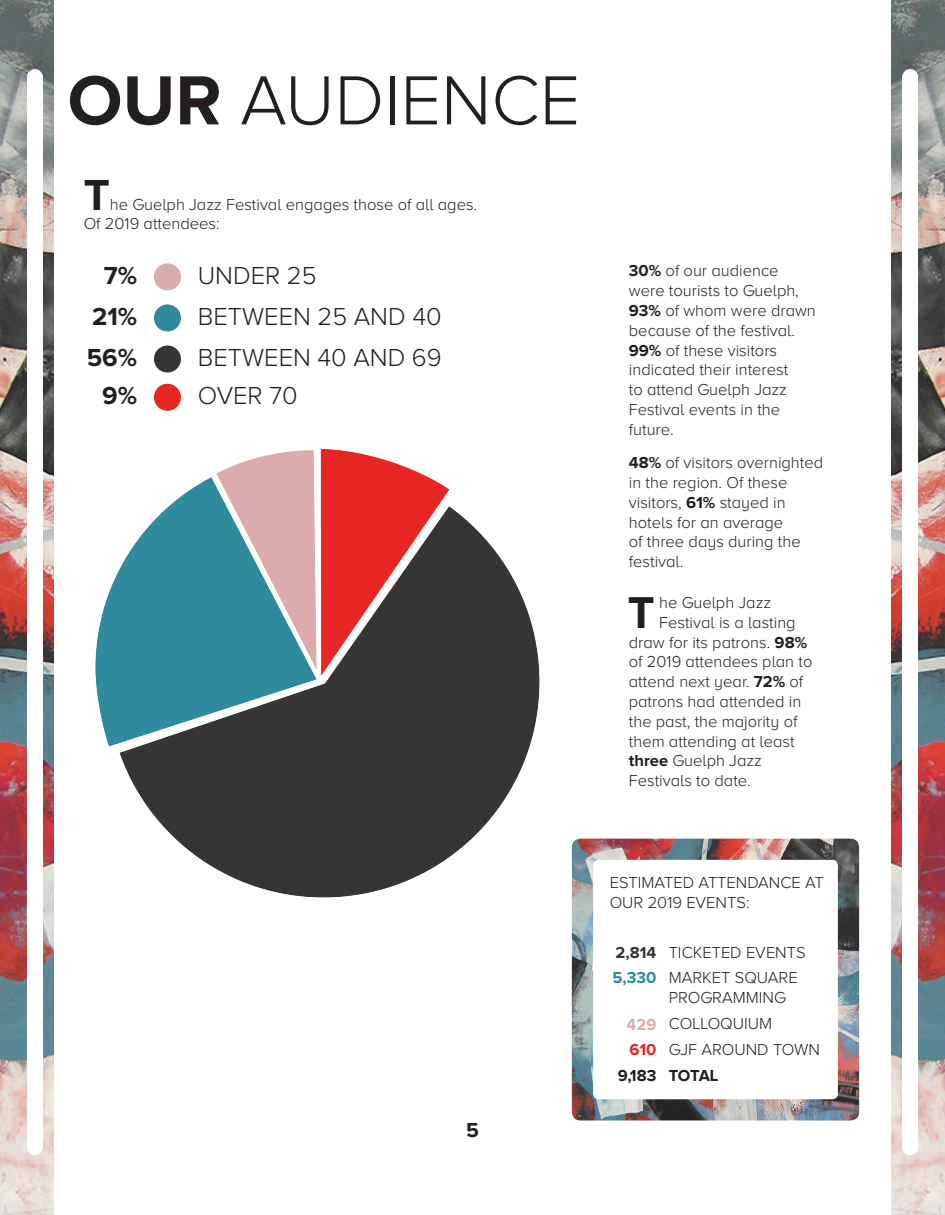
<style>
.page{position:relative;width:945px;height:1215px;background:#fff}
.page>*{position:absolute;margin:0;border:0;box-sizing:border-box;transform-origin:0 0}
.t1{font:300 72px "Proxima Nova A";color:#231f20}
.t2{font:700 46.2px "Proxima Nova A";color:#231f20}
.t3{font:700 45px "Proxima Nova A";color:#231f20}
.t4{font:300 25.5px "Proxima Nova A";color:#231f20}
.t5{font:700 25.5px "Proxima Nova A";color:#231f20}
.t6{font:700 21px "Proxima Nova A";color:#231f20}
.t7{font:300 16.5px/19.8px "Proxima Nova A";color:#231f20}
.t8{font:700 16.5px "Proxima Nova A";letter-spacing:-.01em;color:#231f20}
.t9{font:700 16.5px "Proxima Nova A";color:#333434}
.t10{font:700 16.5px "Proxima Nova A";color:#30899d}
.t11{font:700 16.5px "Proxima Nova A";color:#dcabab}
.t12{font:700 16.5px "Proxima Nova A";color:#e72722}
.s1{font-weight:700}
</style>
<div class="page">
<img style="left:0;top:0;width:54px;height:1215px">
<div style="left:27px;top:75px;width:16px;height:1073px;background:#fff"></div>
<div style="left:27px;top:69px;width:16px;height:16px;background:#fff;border-radius:50%"></div>
<div style="left:27px;top:1140px;width:16px;height:15px;background:#fff;border-radius:50%"></div>
<img style="left:891px;top:0;width:54px;height:1215px">
<div style="left:902px;top:75px;width:16px;height:1073px;background:#fff"></div>
<div style="left:902px;top:69px;width:16px;height:16px;background:#fff;border-radius:50%"></div>
<div style="left:902px;top:1140px;width:16px;height:15px;background:#fff;border-radius:50%"></div>
<img style="left:572px;top:839px;width:287px;height:281px">
<div style="left:154px;top:263px;width:27px;height:27px;background:#dcabab;border-radius:50%"></div>
<div style="left:154px;top:304px;width:27px;height:27px;background:#30899d;border-radius:50%"></div>
<div style="left:593px;top:860px;width:245px;height:239px;background:#fff;border-radius:5px"></div>
<div style="left:154px;top:346px;width:27px;height:27px;background:#333434;border-radius:50%"></div>
<div style="left:154px;top:384px;width:27px;height:27px;background:#e72722;border-radius:50%"></div>
<img style="left:95px;top:448px;width:445px;height:447px">
<svg style="left:292px;top:720px;width:294px;height:275px"></svg>
<h1 class="t1" style="left:68px;top:61px;width:514px"><span class="s1">OUR</span> AUDIENCE</h1>
<h3 class="t3" style="left:84px;top:169px;width:28px">T</h3>
<p class="t7" style="left:84px;top:194px;width:395px;text-indent:26px">he Guelph Jazz Festival engages those of all ages.<br>Of 2019 attendees:</p>
<h3 class="t5" style="left:104px;top:261px;width:35px">7%</h3>
<h3 class="t4" style="left:198px;top:261px;width:120px">UNDER 25</h3>
<p class="t7" style="left:629px;top:261px;width:188px"><span class="s1">30%</span> of our audience were tourists to Guelph,<br><span class="s1">93%</span> of whom were drawn because of the festival.<br><span class="s1">99%</span> of these visitors indicated their interest<br>to attend Guelph Jazz<br>Festival events in the future.</p>
<p class="t7" style="left:629px;top:453px;width:196px"><span class="s1">48%</span> of visitors overnighted in the region. Of these visitors, <span class="s1">61%</span> stayed in hotels for an average<br>of three days during the festival.</p>
<h2 class="t2" style="left:628px;top:586px;width:28px">T</h2>
<p class="t7" style="left:659px;top:592px;width:113px">he Guelph Jazz</p>
<h3 class="t5" style="left:92px;top:302px;width:47px">21%</h3>
<h3 class="t4" style="left:198px;top:302px;width:245px">BETWEEN 25 AND 40</h3>
<h3 class="t5" style="left:87px;top:343px;width:52px">56%</h3>
<h3 class="t4" style="left:198px;top:343px;width:246px">BETWEEN 40 AND 69</h3>
<h3 class="t5" style="left:102px;top:381px;width:36px">9%</h3>
<h3 class="t4" style="left:198px;top:381px;width:101px">OVER 70</h3>
<p class="t7" style="left:659px;top:612px;width:138px">Festival is a lasting</p>
<p class="t7" style="left:629px;top:632px;width:180px">draw for its patrons. <span class="s1">98%</span></p>
<p class="t7" style="left:629px;top:652px;width:185px">of 2019 attendees plan to</p>
<p class="t7" style="left:629px;top:672px;width:176px">attend next year. <span class="s1">72%</span> of</p>
<p class="t7" style="left:629px;top:691px;width:174px">patrons had attended in</p>
<p class="t7" style="left:629px;top:711px;width:170px">the past, the majority of</p>
<p class="t7" style="left:629px;top:731px;width:167px">them attending at least</p>
<p class="t7" style="left:629px;top:751px;width:135px"><span class="s1">three</span> Guelph Jazz</p>
<p class="t7" style="left:629px;top:771px;width:123px">Festivals to date.</p>
<p class="t7" style="left:610px;top:873px;width:216px">ESTIMATED ATTENDANCE AT<br>OUR 2019 EVENTS:</p>
<p class="t6" style="left:466px;top:1118px;width:14px">5</p>
<p class="t9" style="left:616px;top:943px;width:42px">2,814</p>
<p class="t7" style="left:669px;top:942px;width:139px">TICKETED EVENTS</p>
<p class="t10" style="left:613px;top:968px;width:45px">5,330</p>
<p class="t7" style="left:669px;top:968px;width:130px">MARKET SQUARE<br>PROGRAMMING</p>
<p class="t11" style="left:627px;top:1015px;width:31px">429</p>
<p class="t12" style="left:629px;top:1040px;width:29px">610</p>
<p class="t8" style="left:618px;top:1066px;width:40px">9,183</p>
<p class="t7" style="left:669px;top:1014px;width:105px">COLLOQUIUM</p>
<p class="t8" style="left:669px;top:1066px;width:51px">TOTAL</p>
<p class="t7" style="left:669px;top:1040px;width:153px">GJF AROUND TOWN</p>
</div>
